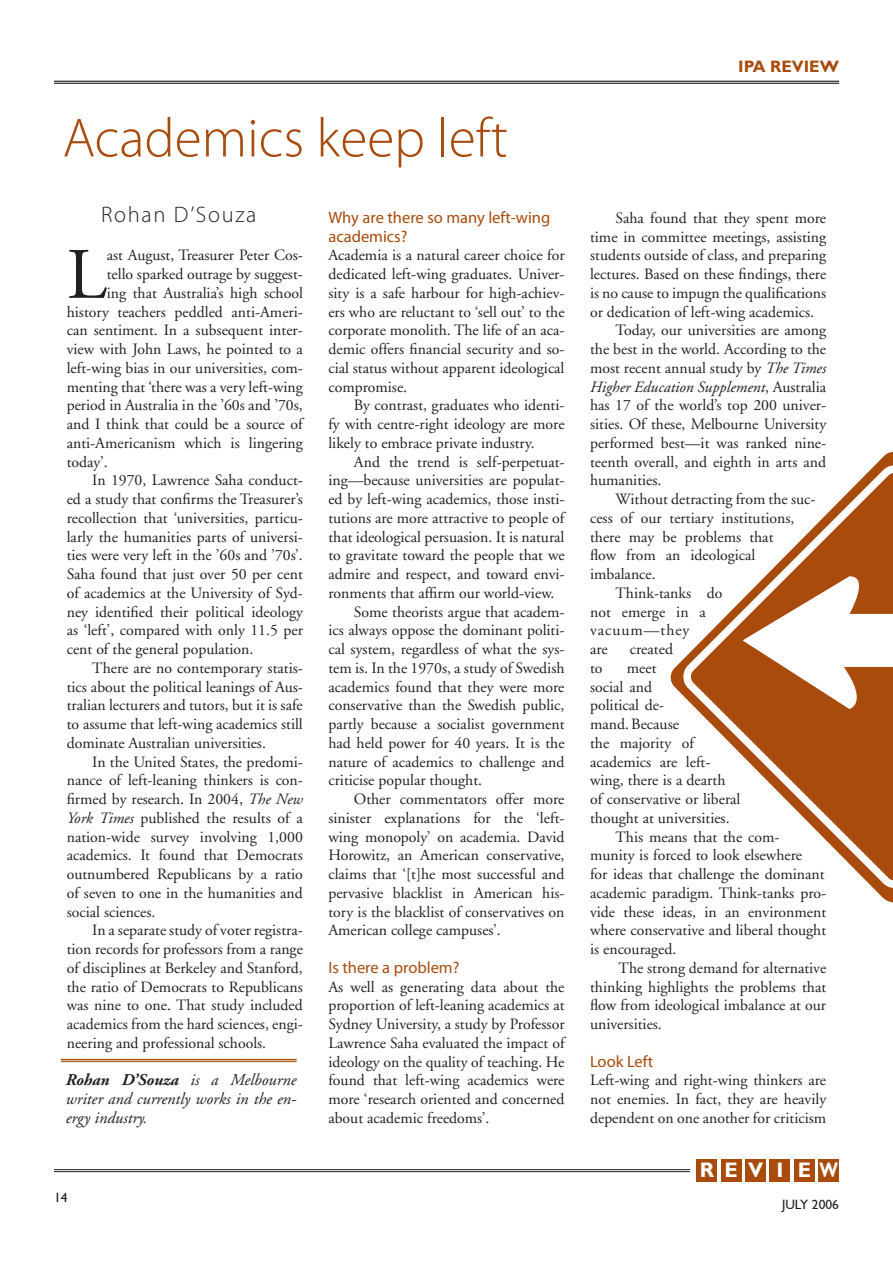
<style>
.page{position:relative;width:893px;height:1263px;background:#fff}
.page>*{position:absolute;margin:0;border:0;box-sizing:border-box;transform-origin:0 0}
.Default{font:72.3px "Adobe Garamond";color:#231f20}
.t1{font:300 55.5px "Myriad Pro";color:#a84b0d}
.t2{font:300 22.5px "Myriad Pro";letter-spacing:.075em;color:#231f20}
.t3{font:700 21px "Gill Sans";color:#fff}
.Default-2{font:italic 16.5px/18.8px "Adobe Garamond";color:#231f20;text-align:justify}
.Default-3{font:16.5px/18.8px "Myriad Pro";color:#a84b0d}
.t4{font:700 16.5px "Gill Sans";color:#a84b0d}
.Default-4{font:15.75px/18.8px "Adobe Garamond";color:#231f20;text-align:justify}
.t5{font:13.5px "Gill Sans";color:#231f20}
.s1{font-style:italic}
.s2{font-weight:700}
</style>
<div class="page">
<div style="left:696px;top:1159px;width:21px;height:23px;background:#a84b0d"></div>
<div style="left:721px;top:1159px;width:20px;height:23px;background:#a84b0d"></div>
<div style="left:745px;top:1159px;width:21px;height:23px;background:#a84b0d"></div>
<div style="left:770px;top:1159px;width:20px;height:23px;background:#a84b0d"></div>
<div style="left:794px;top:1159px;width:21px;height:23px;background:#a84b0d"></div>
<div style="left:818px;top:1159px;width:21px;height:23px;background:#a84b0d"></div>
<hr style="left:54px;top:1169px;width:636px;height:1px;background:#231f20">
<hr style="left:54px;top:1171px;width:636px;height:1px;background:#231f20">
<hr style="left:54px;top:83px;width:785px;height:1px;background:#000">
<hr style="left:54px;top:81px;width:785px;height:1px;background:#000">
<hr style="left:61px;top:1059px;width:236px;height:1px;background:#a84b0d">
<hr style="left:61px;top:1061px;width:236px;height:1px;background:#a84b0d">
<svg style="left:675px;top:457px;width:218px;height:434px"></svg>
<svg style="left:743px;top:576px;width:150px;height:222px"></svg>
<p class="t1" style="left:63px;top:107px;width:447px">Academics keep left</p>
<p class="t2" style="left:101px;top:202px;width:157px">Rohan D’Souza</p>
<p class="Default-3" style="left:328px;top:208px;width:223px">Why are there so many left-wing academics?</p>
<p class="Default-4" style="left:328px;top:246px;width:238px">Academia is a natural career choice for dedicated left-wing graduates. Univer&shy;sity is a safe harbour for high-achiev&shy;ers who are reluctant to ‘sell out’ to the corporate monolith. The life of an aca&shy;demic offers financial security and so&shy;cial status without apparent ideological compromise.</p>
<p class="Default-4" style="left:328px;top:396px;width:238px;text-indent:26px">By contrast, graduates who identi&shy;fy with centre-right ideology are more likely to embrace private industry.</p>
<p class="Default-4" style="left:328px;top:453px;width:238px;text-indent:26px">And the trend is self-perpetuat&shy;ing—because universities are populat&shy;ed by left-wing academics, those insti&shy;tutions are more attractive to people of that ideological persuasion. It is natural to gravitate toward the people that we admire and respect, and toward envi&shy;ronments that affirm our world-view.</p>
<p class="Default-4" style="left:328px;top:603px;width:238px;text-indent:26px">Some theorists argue that academ&shy;ics always oppose the dominant politi&shy;cal system, regardless of what the sys&shy;tem is. In the 1970s, a study of Swedish academics found that they were more conservative than the Swedish public, partly because a socialist government had held power for 40 years. It is the nature of academics to challenge and criticise popular thought.</p>
<p class="Default-4" style="left:328px;top:790px;width:238px;text-indent:26px">Other commentators offer more sinister explanations for the ‘left&shy;wing monopoly’ on academia. David Horowitz, an American conservative, claims that ‘[t]he most successful and pervasive blacklist in American his&shy;tory is the blacklist of conservatives on American college campuses’.</p>
<p class="Default-3" style="left:328px;top:958px;width:132px">Is there a problem?</p>
<p class="Default-4" style="left:328px;top:978px;width:238px">As well as generating data about the proportion of left-leaning academics at Sydney University, a study by Professor Lawrence Saha evaluated the impact of ideology on the quality of teaching. He found that left-wing academics were more ‘research oriented and concerned about academic freedoms’.</p>
<p class="Default" style="left:67px;top:236px;width:41px">L</p>
<p class="Default-4" style="left:107px;top:246px;width:198px">ast August, Treasurer Peter Cos-</p>
<p class="Default-4" style="left:107px;top:265px;width:198px">tello sparked outrage by suggest-</p>
<p class="Default-4" style="left:107px;top:284px;width:198px">ing that Australia’s high school</p>
<p class="Default-4" style="left:67px;top:303px;width:238px">history teachers peddled anti-Ameri-</p>
<p class="Default-4" style="left:67px;top:321px;width:238px">can sentiment. In a subsequent inter-</p>
<p class="Default-4" style="left:67px;top:340px;width:238px">view with John Laws, he pointed to a</p>
<p class="Default-4" style="left:67px;top:359px;width:238px">left-wing bias in our universities, com-</p>
<p class="Default-4" style="left:67px;top:378px;width:238px">menting that ‘there was a very left-wing</p>
<p class="Default-4" style="left:67px;top:396px;width:238px">period in Australia in the ’60s and ’70s,</p>
<p class="Default-4" style="left:67px;top:415px;width:238px">and I think that could be a source of</p>
<p class="Default-4" style="left:67px;top:434px;width:238px">anti-Americanism which is lingering</p>
<p class="Default-4" style="left:67px;top:453px;width:42px">today’.</p>
<p class="Default-4" style="left:67px;top:471px;width:238px;text-indent:26px">In 1970, Lawrence Saha conduct&shy;ed a study that confirms the Treasurer’s recollection that ‘universities, particu&shy;larly the humanities parts of universi&shy;ties were very left in the ’60s and ’70s’.<br>Saha found that just over 50 per cent of academics at the University of Syd&shy;ney identified their political ideology as ‘left’, compared with only 11.5 per cent of the general population.</p>
<p class="Default-4" style="left:67px;top:659px;width:238px;text-indent:26px">There are no contemporary statis&shy;tics about the political leanings of Aus&shy;tralian lecturers and tutors, but it is safe to assume that left-wing academics still dominate Australian universities.</p>
<p class="Default-4" style="left:67px;top:753px;width:238px;text-indent:26px">In the United States, the predomi&shy;nance of left-leaning thinkers is con&shy;firmed by research. In 2004, <span class="s1">The New York Times</span> published the results of a nation-wide survey involving 1,000 academics. It found that Democrats outnumbered Republicans by a ratio of seven to one in the humanities and social sciences.</p>
<p class="Default-4" style="left:67px;top:921px;width:238px;text-indent:26px">In a separate study of voter registra&shy;tion records for professors from a range of disciplines at Berkeley and Stanford, the ratio of Democrats to Republicans was nine to one. That study included academics from the hard sciences, engi&shy;neering and professional schools.</p>
<p class="Default-2" style="left:66px;top:1071px;width:232px"><span class="s2">Rohan D’Souza</span> is a Melbourne writer and currently works in the en&shy;ergy industry.</p>
<p class="t5" style="left:54px;top:1189px;width:7px">14</p>
<p class="t4" style="left:738px;top:57px;width:102px">IPA REVIEW</p>
<p class="Default-4" style="left:590px;top:209px;width:238px;text-indent:26px">Saha found that they spent more time in committee meetings, assisting students outside of class, and preparing lectures. Based on these findings, there is no cause to impugn the qualifications or dedication of left-wing academics.</p>
<p class="Default-4" style="left:590px;top:321px;width:238px;text-indent:26px">Today, our universities are among the best in the world. According to the most recent annual study by <span class="s1">The Times Higher Education Supplement</span>, Australia has 17 of the world’s top 200 univer&shy;sities. Of these, Melbourne University performed best—it was ranked nine&shy;teenth overall, and eighth in arts and humanities.</p>
<p class="Default-4" style="left:590px;top:490px;width:227px;text-align:left;text-indent:26px">Without detracting from the suc&shy;cess of our tertiary institutions, there may be problems that<br>flow from an ideological imbalance.</p>
<p class="Default-4" style="left:590px;top:584px;width:134px;text-align:left;text-indent:26px">Think-tanks do not emerge in a vacuum—they<br>are</p>
<p class="Default-4" style="left:630px;top:640px;width:45px">created</p>
<p class="Default-4" style="left:590px;top:659px;width:152px;text-align:left;text-indent:37px">meet<br>social and<br>political de-<br>mand. Because<br>the majority of academics are left&shy;wing, there is a dearth of conservative or liberal thought at universities.</p>
<p class="Default-4" style="left:590px;top:828px;width:238px;text-align:left;text-indent:26px">This means that the com&shy;munity is forced to look elsewhere<br>for ideas that challenge the dominant academic paradigm. Think-tanks pro&shy;vide these ideas, in an environment where conservative and liberal thought is encouraged.</p>
<p class="Default-4" style="left:590px;top:959px;width:238px;text-indent:29px">The strong demand for alternative thinking highlights the problems that flow from ideological imbalance at our universities.</p>
<p class="Default-3" style="left:590px;top:1052px;width:65px">Look Left</p>
<p class="Default-4" style="left:590px;top:1071px;width:238px">Left-wing and right-wing thinkers are not enemies. In fact, they are heavily dependent on one another for criticism</p>
<p class="Default-4" style="left:590px;top:659px;width:14px">to</p>
<h3 class="t3" style="left:700px;top:1158px;width:140px">REV I EW</h3>
<p class="t5" style="left:782px;top:1196px;width:58px">JULY 2006</p>
</div>
